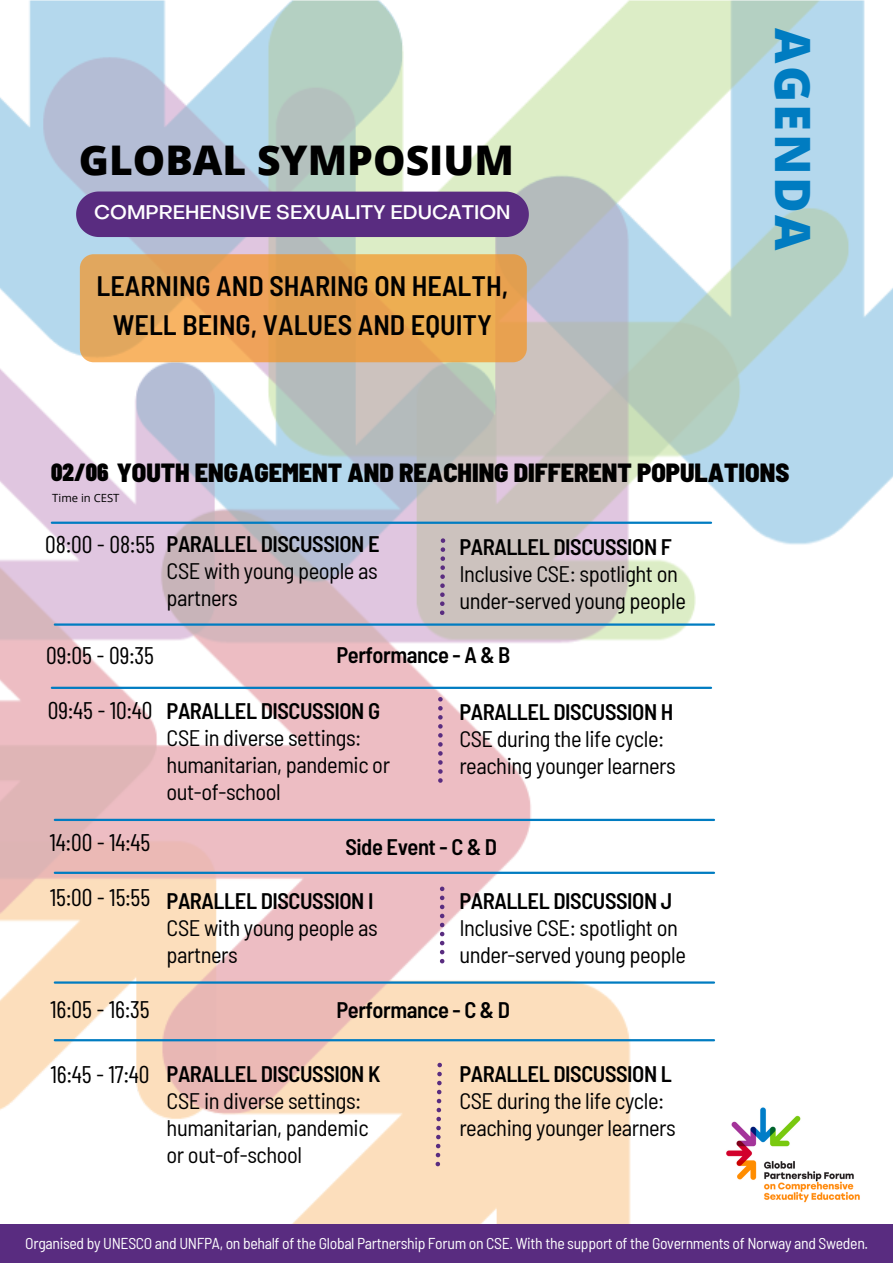
<style>
.page{position:relative;width:893px;height:1263px;background:#fff}
.page>*{position:absolute;margin:0;border:0;box-sizing:border-box;transform-origin:0 0}
.t1{font:800 48.75px "Open Sans";letter-spacing:.05em;color:#007cc1}
.t2{font:800 40.88px "Open Sans";color:#000}
.t3{font:600 semi-condensed 28.12px/39.5px "Barlow";color:#000;text-align:center}
.t4{font:900 semi-condensed 26.25px "Barlow";color:#000}
.t5{font:24px "Barlow Condensed";color:#000}
.t6{font:semi-condensed 22.5px/27px "Barlow";letter-spacing:-.02em;color:#000}
.t7{font:600 semi-condensed 22.5px "Barlow";letter-spacing:-.02em;color:#000}
.t8{font:500 19.5px "Object Sans";color:#fff}
.t9{font:semi-condensed 15.75px "Barlow";letter-spacing:-.02em;color:#fff}
.t10{font:11.25px "Open Sans";color:#000}
.s1{font-family:"Barlow Condensed";font-stretch:normal;font-size:24.75px}
</style>
<div class="page">
<img style="left:0;top:0;width:893px;height:1224px">
<svg style="left:440px;top:538px;width:5px;height:77px"></svg>
<div style="left:0;top:1224px;width:893px;height:39px;background:#592c80"></div>
<div style="left:76px;top:191px;width:453px;height:46px;background:#592c80"></div>
<div style="left:80px;top:254px;width:447px;height:108px;background:linear-gradient(to bottom,#e6a555,#eca858);border-radius:14px"></div>
<hr style="left:52px;top:522px;width:659px;height:2px;background:#007cc1">
<hr style="left:55px;top:623px;width:659px;height:3px;background:#007cc1">
<svg style="left:438px;top:697px;width:5px;height:86px"></svg>
<hr style="left:55px;top:819px;width:659px;height:2px;background:#007cc1">
<hr style="left:55px;top:872px;width:659px;height:2px;background:#007cc1">
<svg style="left:440px;top:886px;width:4px;height:77px"></svg>
<hr style="left:55px;top:981px;width:659px;height:3px;background:#007cc1">
<hr style="left:52px;top:687px;width:659px;height:2px;background:#007cc1">
<hr style="left:55px;top:1039px;width:659px;height:2px;background:#007cc1">
<svg style="left:435px;top:1063px;width:7px;height:103px"></svg>
<img style="left:721px;top:1091px;width:151px;height:126px">
<p class="t2" style="left:79px;top:131px;width:436px">GLOBAL SYMPOSIUM</p>
<p class="t8" style="left:94px;top:205px;width:418px">COMPREHENSIVE SEXUALITY EDUCATION</p>
<p class="t3" style="left:97px;top:265px;width:413px">LEARNING AND SHARING ON HEALTH,<br>WELL BEING, VALUES AND EQUITY</p>
<p class="t1" style="left:827px;top:28px;width:224px;rotate:90deg">AGENDA</p>
<p class="t4" style="left:51px;top:455px;width:739px"><span class="s1">02/06</span> YOUTH ENGAGEMENT AND REACHING DIFFERENT POPULATIONS</p>
<p class="t10" style="left:52px;top:490px;width:69px">Time in CEST</p>
<p class="t5" style="left:45px;top:529px;width:111px">08:00 - 08:55</p>
<p class="t7" style="left:459px;top:532px;width:214px">PARALLEL DISCUSSION F</p>
<p class="t6" style="left:459px;top:559px;width:228px">Inclusive CSE: spotlight on under-served young people</p>
<p class="t5" style="left:46px;top:640px;width:109px">09:05 - 09:35</p>
<p class="t7" style="left:167px;top:529px;width:215px">PARALLEL DISCUSSION E</p>
<p class="t6" style="left:167px;top:556px;width:213px">CSE with young people as partners</p>
<p class="t7" style="left:336px;top:640px;width:175px">Performance - A &amp; B</p>
<p class="t5" style="left:48px;top:695px;width:106px">09:45 - 10:40</p>
<p class="t7" style="left:167px;top:697px;width:215px">PARALLEL DISCUSSION G</p>
<p class="t6" style="left:167px;top:724px;width:225px">CSE in diverse settings: humanitarian, pandemic or out-of-school</p>
<p class="t7" style="left:459px;top:697px;width:216px">PARALLEL DISCUSSION H</p>
<p class="t6" style="left:459px;top:724px;width:218px">CSE during the life cycle: reaching younger learners</p>
<p class="t5" style="left:50px;top:827px;width:102px">14:00 - 14:45</p>
<p class="t5" style="left:50px;top:882px;width:102px">15:00 - 15:55</p>
<p class="t7" style="left:167px;top:886px;width:208px">PARALLEL DISCUSSION I</p>
<p class="t6" style="left:167px;top:913px;width:213px">CSE with young people as partners</p>
<p class="t7" style="left:345px;top:833px;width:153px">Side Event - C &amp; D</p>
<p class="t7" style="left:459px;top:886px;width:215px">PARALLEL DISCUSSION J</p>
<p class="t6" style="left:459px;top:913px;width:228px">Inclusive CSE: spotlight on under-served young people</p>
<p class="t5" style="left:50px;top:994px;width:101px">16:05 - 16:35</p>
<p class="t7" style="left:336px;top:995px;width:175px">Performance - C &amp; D</p>
<p class="t5" style="left:51px;top:1059px;width:100px">16:45 - 17:40</p>
<p class="t7" style="left:167px;top:1059px;width:215px">PARALLEL DISCUSSION K</p>
<p class="t6" style="left:167px;top:1086px;width:204px">CSE in diverse settings: humanitarian, pandemic</p>
<p class="t6" style="left:167px;top:1140px;width:137px">or out-of-school</p>
<p class="t7" style="left:459px;top:1059px;width:214px">PARALLEL DISCUSSION L</p>
<p class="t6" style="left:459px;top:1086px;width:218px">CSE during the life cycle: reaching younger learners</p>
<p class="t9" style="left:25px;top:1233px;width:844px">Organised by UNESCO and UNFPA, on behalf of the Global Partnership Forum on CSE. With the support of the Governments of Norway and Sweden.</p>
</div>
